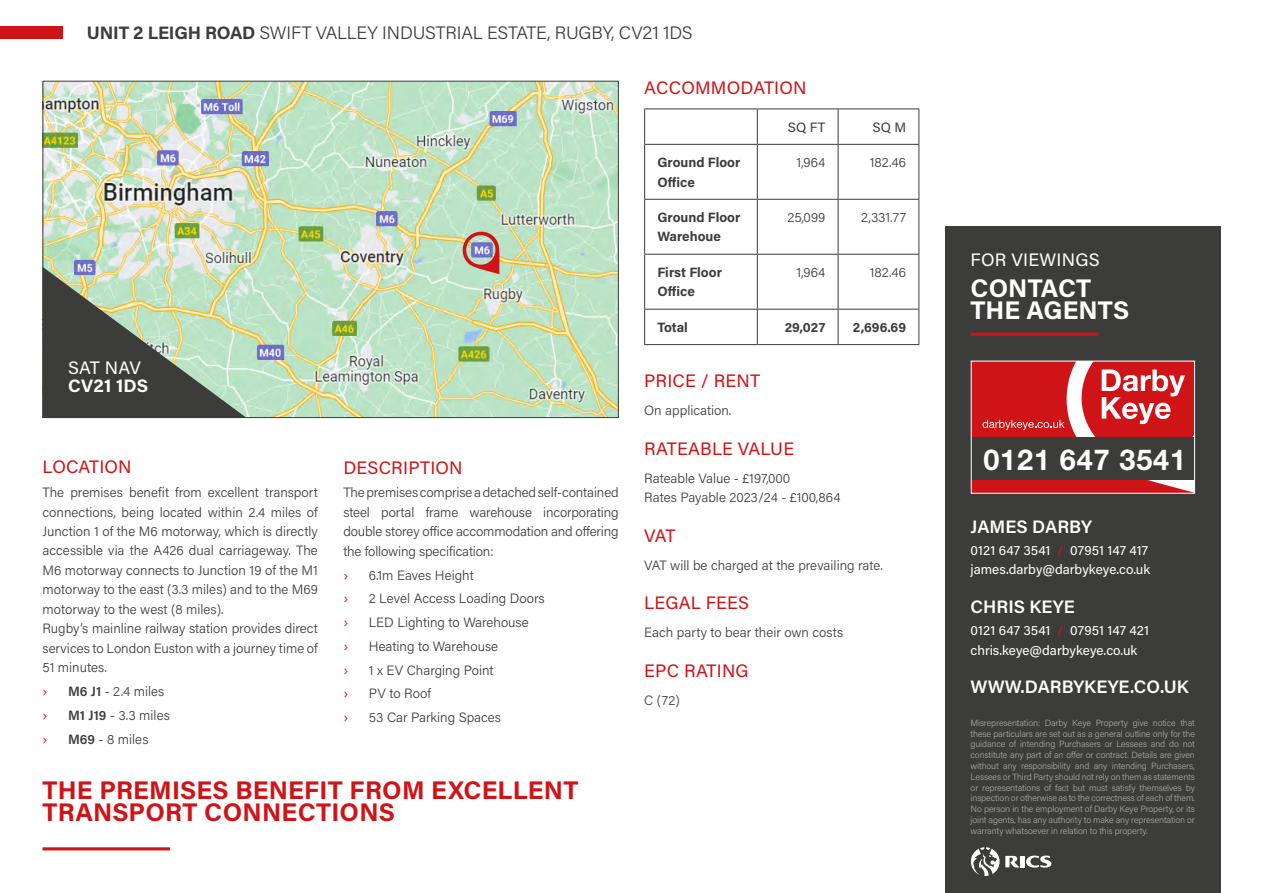
<style>
.page{position:relative;width:1263px;height:893px;background:#fff}
.page>*{position:absolute;margin:0;border:0;box-sizing:border-box;transform-origin:0 0}
.t1{font:700 28.8px "Helvetica Neue";letter-spacing:.03em;color:#fff}
.t2{font:700 25.5px/22.5px "Acumin Pro";letter-spacing:.01em;color:#cf1417}
.t3{font:700 25.5px/22.5px "Acumin Pro";color:#fff}
.t4{font:18px "Acumin Pro";letter-spacing:.01em;color:#cf1417}
.t5{font:300 18px "Acumin Pro";letter-spacing:-.01em;color:#3c3c3b}
.t6{font:600 18px "Acumin Pro";color:#fff}
.t7{font:18px "Acumin Pro";letter-spacing:.015em;color:#fff}
.t8{font:700 18px "Acumin Pro";letter-spacing:.01em;color:#fff}
.t9{font:300 13.5px/19.5px "Acumin Pro";color:#3c3c3b}
.t10{font:13.5px/19.5px "Acumin Pro";color:#fff}
.t11{font:700 13.5px/19.5px "Acumin Pro";color:#3c3c3b}
.t12{font:600 13.5px/22.2px "Acumin Pro";color:#fff}
.t13{font:13.5px "Acumin Pro";color:#cf1417}
.t14{font:13.5px "Acumin Pro";color:#3c3c3b}
.t15{font:300 9px/10.8px "Acumin Pro";letter-spacing:-.015em;color:#a8a8a7;text-align:justify}
.s1{font-weight:700}
.s2{font-weight:600}
.s3{color:#cf1417}
.s4{font-weight:400;color:#cf1417}
.s5{font-weight:400}
</style>
<div class="page">
<img style="left:45px;top:83px;width:572px;height:333px">
<svg style="left:461px;top:231px;width:39px;height:43px;background:#b9918f"></svg>
<div style="left:0;top:26px;width:63px;height:13px;background:#cf1417"></div>
<hr style="left:43px;top:847px;width:127px;height:3px;background:#cf1417">
<svg style="left:43px;top:267px;width:204px;height:151px;background:#818e7d"></svg>
<hr style="left:644px;top:109px;width:113px;height:1px;background:#3c3c3b">
<hr style="left:644px;top:109px;width:1px;height:35px;background:#3c3c3b">
<hr style="left:757px;top:109px;width:81px;height:1px;background:#3c3c3b">
<hr style="left:757px;top:109px;width:1px;height:35px;background:#3c3c3b">
<hr style="left:838px;top:109px;width:81px;height:1px;background:#3c3c3b">
<hr style="left:838px;top:109px;width:1px;height:35px;background:#3c3c3b">
<hr style="left:918px;top:109px;width:1px;height:35px;background:#3c3c3b">
<hr style="left:644px;top:144px;width:113px;height:1px;background:#3c3c3b">
<hr style="left:644px;top:145px;width:1px;height:54px;background:#3c3c3b">
<hr style="left:757px;top:144px;width:81px;height:1px;background:#3c3c3b">
<hr style="left:757px;top:145px;width:1px;height:54px;background:#3c3c3b">
<hr style="left:838px;top:144px;width:81px;height:1px;background:#3c3c3b">
<hr style="left:838px;top:145px;width:1px;height:54px;background:#3c3c3b">
<hr style="left:918px;top:145px;width:1px;height:54px;background:#3c3c3b">
<hr style="left:644px;top:199px;width:113px;height:1px;background:#3c3c3b">
<hr style="left:644px;top:200px;width:1px;height:54px;background:#3c3c3b">
<hr style="left:757px;top:199px;width:81px;height:1px;background:#3c3c3b">
<hr style="left:757px;top:200px;width:1px;height:54px;background:#3c3c3b">
<hr style="left:838px;top:199px;width:81px;height:1px;background:#3c3c3b">
<hr style="left:838px;top:200px;width:1px;height:54px;background:#3c3c3b">
<hr style="left:918px;top:200px;width:1px;height:54px;background:#3c3c3b">
<hr style="left:644px;top:254px;width:113px;height:1px;background:#3c3c3b">
<hr style="left:644px;top:255px;width:1px;height:54px;background:#3c3c3b">
<hr style="left:757px;top:254px;width:81px;height:1px;background:#3c3c3b">
<hr style="left:757px;top:255px;width:1px;height:54px;background:#3c3c3b">
<hr style="left:838px;top:254px;width:81px;height:1px;background:#3c3c3b">
<hr style="left:838px;top:255px;width:1px;height:54px;background:#3c3c3b">
<hr style="left:918px;top:255px;width:1px;height:54px;background:#3c3c3b">
<hr style="left:644px;top:309px;width:113px;height:1px;background:#3c3c3b">
<hr style="left:644px;top:310px;width:1px;height:34px;background:#3c3c3b">
<hr style="left:757px;top:309px;width:81px;height:1px;background:#3c3c3b">
<hr style="left:757px;top:310px;width:1px;height:34px;background:#3c3c3b">
<hr style="left:838px;top:309px;width:81px;height:1px;background:#3c3c3b">
<hr style="left:838px;top:310px;width:1px;height:34px;background:#3c3c3b">
<hr style="left:918px;top:310px;width:1px;height:34px;background:#3c3c3b">
<hr style="left:644px;top:344px;width:113px;height:1px;background:#3c3c3b">
<hr style="left:757px;top:344px;width:81px;height:1px;background:#3c3c3b">
<hr style="left:838px;top:344px;width:81px;height:1px;background:#3c3c3b">
<div style="left:945px;top:227px;width:275px;height:666px;background:#3c3c3b"></div>
<svg style="left:1026px;top:856px;width:25px;height:12px"></svg>
<hr style="left:1021px;top:856px;width:4px;height:11px;background:#fff">
<svg style="left:1005px;top:856px;width:14px;height:11px"></svg>
<svg style="left:971px;top:847px;width:28px;height:29px"></svg>
<div style="left:971px;top:361px;width:223px;height:132px;background:#cf1417"></div>
<svg style="left:982px;top:363px;width:211px;height:129px"></svg>
<div style="left:971px;top:438px;width:223px;height:42px;background:#3c3c3b"></div>
<div style="left:971px;top:361px;width:224px;height:133px;border:1px solid #fff"></div>
<hr style="left:971px;top:333px;width:127px;height:3px;background:#cf1417">
<h3 class="t5" style="left:87px;top:20px;width:607px"><span class="s1">UNIT 2 LEIGH ROAD</span> SWIFT VALLEY INDUSTRIAL ESTATE, RUGBY, CV21 1DS</h3>
<h3 class="t7" style="left:68px;top:355px;width:74px">SAT NAV</h3>
<h3 class="t8" style="left:68px;top:373px;width:82px">CV21 1DS</h3>
<h3 class="t4" style="left:43px;top:454px;width:91px">LOCATION</h3>
<p class="t9" style="left:43px;top:482px;width:277px">The premises benefit from excellent transport connections, being located within 2.4 miles of Junction 1 of the M6 motorway, which is directly accessible via the A426 dual carriageway. The M6 motorway connects to Junction 19 of the M1 motorway to the east (3.3 miles) and to the M69 motorway to the west (8 miles).<br>Rugby’s mainline railway station provides direct services to London Euston with a journey time of 51 minutes.</p>
<p class="t13" style="left:43px;top:682px;width:6px">›</p>
<p class="t9" style="left:68px;top:681px;width:98px"><span class="s2">M6 J1</span> - 2.4 miles</p>
<p class="t13" style="left:43px;top:706px;width:6px">›</p>
<p class="t9" style="left:68px;top:705px;width:103px"><span class="s2">M1 J19</span> - 3.3 miles</p>
<p class="t13" style="left:43px;top:730px;width:6px">›</p>
<p class="t9" style="left:68px;top:729px;width:82px"><span class="s2">M69</span> - 8 miles</p>
<h3 class="t4" style="left:343px;top:455px;width:121px">DESCRIPTION</h3>
<p class="t9" style="left:343px;top:482px;width:277px;text-align:justify">The premises comprise a detached self-contained steel portal frame warehouse incorporating double storey office accommodation and offering the following specification:</p>
<p class="t13" style="left:343px;top:566px;width:6px">›</p>
<p class="t9" style="left:369px;top:565px;width:106px">6.1m Eaves Height</p>
<p class="t13" style="left:343px;top:589px;width:6px">›</p>
<p class="t9" style="left:369px;top:588px;width:177px">2 Level Access Loading Doors</p>
<p class="t13" style="left:343px;top:613px;width:6px">›</p>
<p class="t9" style="left:369px;top:612px;width:161px">LED Lighting to Warehouse</p>
<p class="t13" style="left:343px;top:637px;width:6px">›</p>
<p class="t9" style="left:369px;top:636px;width:131px">Heating to Warehouse</p>
<p class="t13" style="left:343px;top:661px;width:6px">›</p>
<p class="t9" style="left:369px;top:660px;width:126px">1 x EV Charging Point</p>
<p class="t13" style="left:343px;top:684px;width:6px">›</p>
<p class="t9" style="left:369px;top:683px;width:64px">PV to Roof</p>
<p class="t13" style="left:343px;top:708px;width:6px">›</p>
<p class="t9" style="left:369px;top:707px;width:134px">53 Car Parking Spaces</p>
<h2 class="t2" style="left:43px;top:778px;width:537px">THE PREMISES BENEFIT FROM EXCELLENT<br>TRANSPORT CONNECTIONS</h2>
<h3 class="t4" style="left:644px;top:75px;width:164px">ACCOMMODATION</h3>
<p class="t14" style="left:788px;top:118px;width:39px">SQ FT</p>
<p class="t14" style="left:872px;top:118px;width:35px">SQ M</p>
<p class="t11" style="left:657px;top:152px;width:85px">Ground Floor<br>Office</p>
<p class="t9" style="left:796px;top:152px;width:30px">1,964</p>
<p class="t9" style="left:870px;top:152px;width:38px">182.46</p>
<p class="t11" style="left:657px;top:207px;width:85px">Ground Floor<br>Warehoue</p>
<p class="t9" style="left:787px;top:207px;width:39px">25,099</p>
<p class="t9" style="left:861px;top:207px;width:46px">2,331.77</p>
<p class="t11" style="left:657px;top:262px;width:66px">First Floor<br>Office</p>
<p class="t9" style="left:796px;top:262px;width:30px">1,964</p>
<p class="t9" style="left:870px;top:262px;width:38px">182.46</p>
<p class="t11" style="left:657px;top:317px;width:32px">Total</p>
<p class="t11" style="left:785px;top:317px;width:42px">29,027</p>
<p class="t11" style="left:853px;top:317px;width:55px">2,696.69</p>
<h3 class="t4" style="left:644px;top:368px;width:118px">PRICE / RENT</h3>
<p class="t9" style="left:644px;top:400px;width:89px">On application.</p>
<h3 class="t4" style="left:644px;top:436px;width:151px">RATEABLE VALUE</h3>
<p class="t9" style="left:644px;top:467px;width:198px">Rateable Value - £197,000<br>Rates Payable 2023/24 - £100,864</p>
<h3 class="t4" style="left:644px;top:523px;width:33px">VAT</h3>
<p class="t9" style="left:644px;top:554px;width:240px">VAT will be charged at the prevailing rate.</p>
<h3 class="t4" style="left:644px;top:590px;width:106px">LEGAL FEES</h3>
<p class="t9" style="left:644px;top:622px;width:200px">Each party to bear their own costs</p>
<h3 class="t4" style="left:644px;top:658px;width:106px">EPC RATING</h3>
<p class="t9" style="left:644px;top:690px;width:37px">C (72)</p>
<h3 class="t7" style="left:971px;top:247px;width:131px">FOR VIEWINGS</h3>
<h2 class="t3" style="left:971px;top:275px;width:160px">CONTACT<br>THE AGENTS</h2>
<h1 class="t1" style="left:983px;top:437px;width:204px">0121 647 3541</h1>
<p class="t10" style="left:971px;top:451px;width:180px"><span class="s2">James Darby</span> <span class="s3">/</span> 07951 147 417</p>
<h3 class="t6" style="left:971px;top:514px;width:123px">JAMES DARBY</h3>
<p class="t10" style="left:971px;top:540px;width:181px">0121 647 3541 <span class="s3">/</span> 07951 147 417 james.darby@darbykeye.co.uk</p>
<h3 class="t6" style="left:971px;top:594px;width:106px">CHRIS KEYE</h3>
<p class="t10" style="left:971px;top:620px;width:180px">0121 647 3541 <span class="s3">/</span> 07951 147 421 chris.keye@darbykeye.co.uk</p>
<h3 class="t6" style="left:971px;top:675px;width:220px">WWW.DARBYKEYE.CO.UK</h3>
<p class="t10" style="left:971px;top:520px;width:168px">chris.keye@darbykeye.co.uk</p>
<p class="t12" style="left:971px;top:546px;width:165px">WWW.DARBYKEYE.CO.UK</p>
<p class="t12" style="left:971px;top:601px;width:166px">FISHER GERMAN<br>Mike Price <span class="s4">/</span> <span class="s5">0121 561 7888</span></p>
<p class="t10" style="left:971px;top:678px;width:163px"><span class="s2">Luke Neal</span> <span class="s3">/</span> 0121 561 7888</p>
<p class="t15" style="left:971px;top:717px;width:226px">Misrepresentation: Darby Keye Property give notice that these particulars are set out as a general outline only for the guidance of intending Purchasers or Lessees and do not constitute any part of an offer or contract. Details are given without any responsibility and any intending Purchasers, Lessees or Third Party should not rely on them as statements or representations of fact but must satisfy themselves by inspection or otherwise as to the correctness of each of them.<br>No person in the employment of Darby Keye Property, or its joint agents, has any authority to make any representation or warranty whatsoever in relation to this property.</p>
<p class="t15" style="left:1071px;top:749px;width:4px">f</p>
</div>
